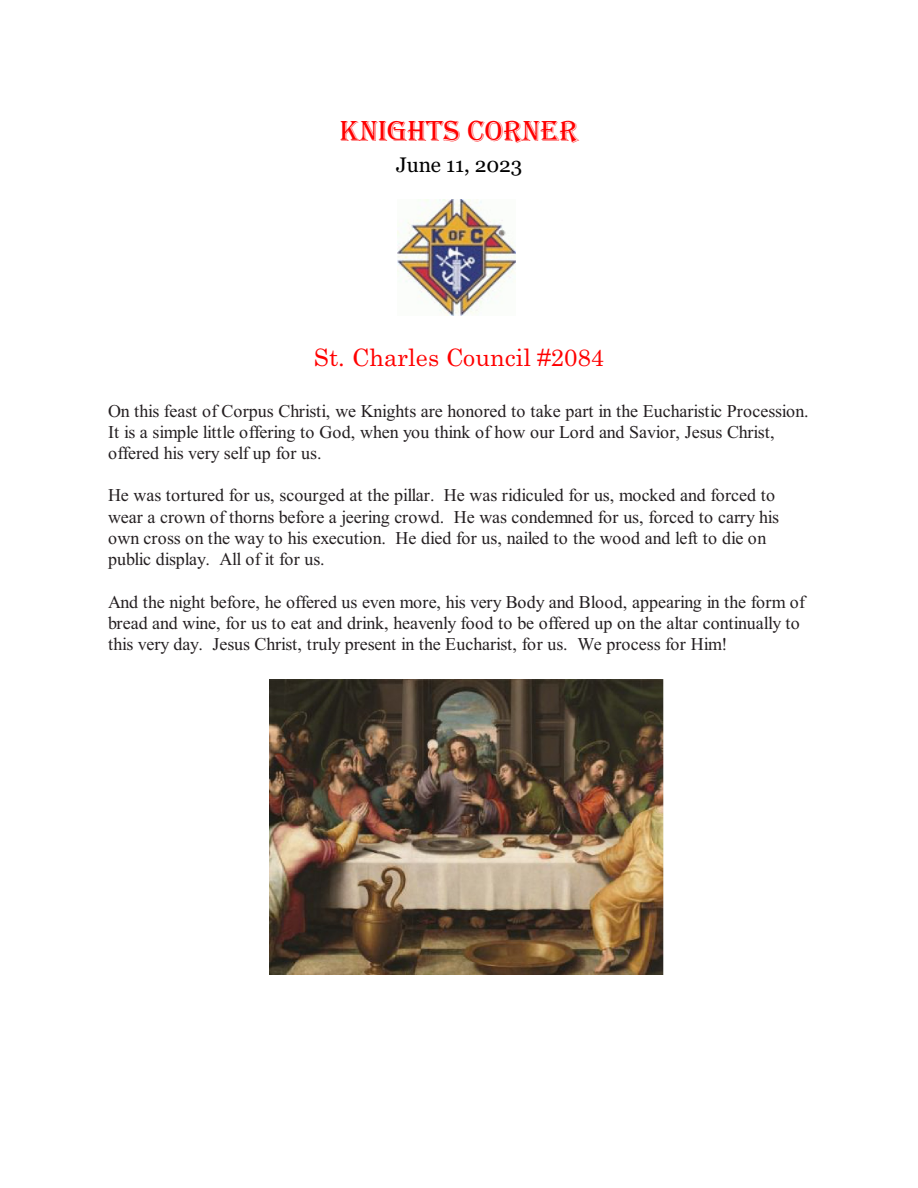
<style>
.page{position:relative;width:918px;height:1188px;background:#fff}
.page>*{position:absolute;margin:0;border:0;box-sizing:border-box;transform-origin:0 0}
.t1{font:30px "Algerian";color:#f00}
.t2{font:24px "Century Schoolbook";color:#f00}
.t3{font:21px "Georgia";letter-spacing:-.005em;color:#000}
.t4{font:18px/21.3px "Times New Roman";color:#241f21}
</style>
<div class="page">
<img style="left:397px;top:199px;width:118px;height:117px">
<img style="left:269px;top:680px;width:395px;height:295px">
<h1 class="t1" style="left:340px;top:114px;width:240px">KNIGHTS CORNER</h1>
<p class="t3" style="left:396px;top:157px;width:128px">June 11, 2023</p>
<h2 class="t2" style="left:314px;top:348px;width:292px">St. Charles Council #2084</h2>
<p class="t4" style="left:108px;top:402px;width:702px">On this feast of Corpus Christi, we Knights are honored to take part in the Eucharistic Procession.<br>It is a simple little offering to God, when you think of how our Lord and Savior, Jesus Christ, offered his very self up for us.</p>
<p class="t4" style="left:108px;top:487px;width:673px">He was tortured for us, scourged at the pillar. He was ridiculed for us, mocked and forced to wear a crown of thorns before a jeering crowd. He was condemned for us, forced to carry his own cross on the way to his execution. He died for us, nailed to the wood and left to die on public display. All of it for us.</p>
<p class="t4" style="left:108px;top:593px;width:699px">And the night before, he offered us even more, his very Body and Blood, appearing in the form of bread and wine, for us to eat and drink, heavenly food to be offered up on the altar continually to this very day. Jesus Christ, truly present in the Eucharist, for us. We process for Him!</p>
</div>
